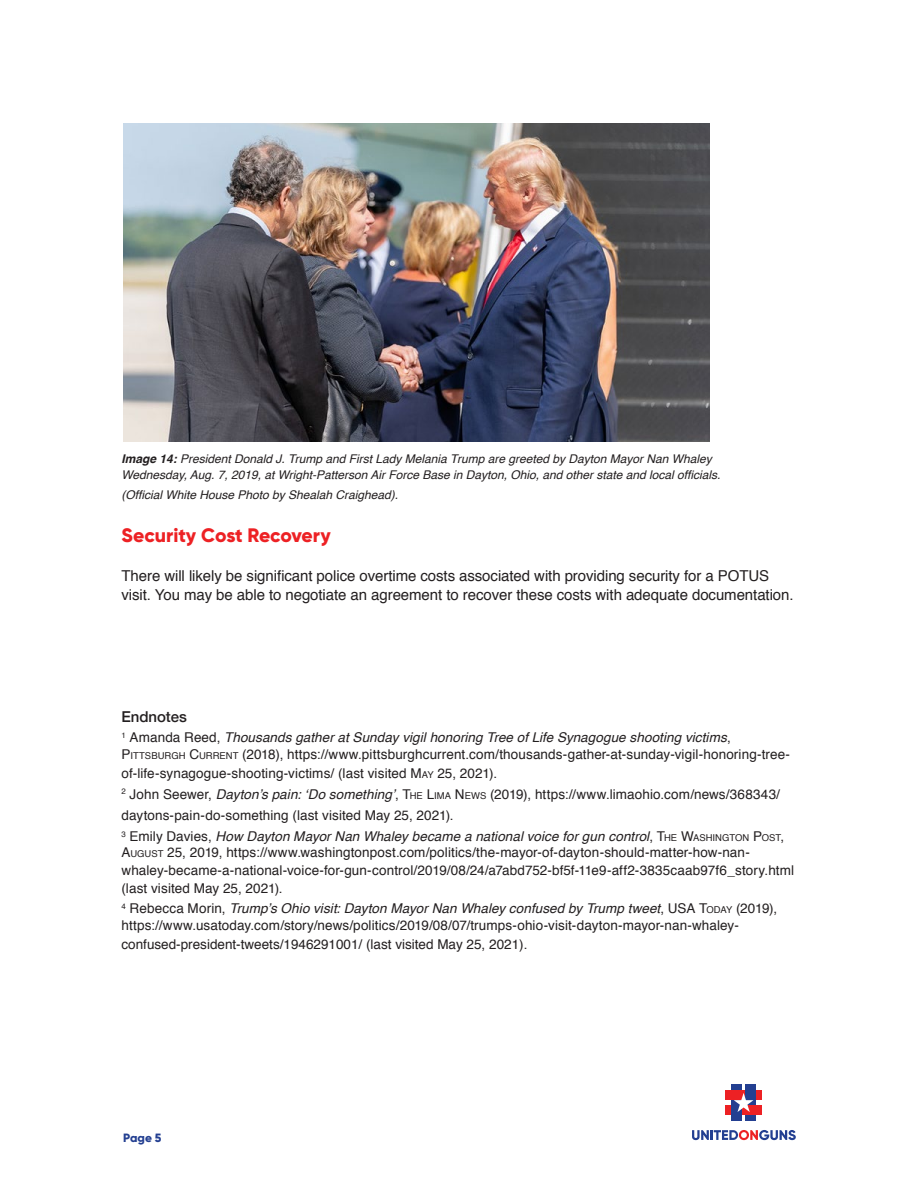
<style>
.page{position:relative;width:918px;height:1188px;background:#fff}
.page>*{position:absolute;margin:0;border:0;box-sizing:border-box;transform-origin:0 0}
.t1{font:800 19.5px "Gilroy";letter-spacing:-.005em;color:#ed2124}
.t2{font:15px/19.5px "Helvetica";letter-spacing:-.005em;color:#231f20}
.t3{font:500 15px "Helvetica Neue";letter-spacing:-.005em;color:#231f20}
.t4{font:13.5px/21.1px "Helvetica";letter-spacing:.01em;color:#231f20}
.t5{font:italic 12px/16.5px "Helvetica";color:#231f20}
.t6{font:800 12px "Gilroy";color:#233f91}
.s1{font-weight:700}
.s2{font-style:italic}
.s3{font-style:inherit}
.s4{font-size:9.45px}
</style>
<div class="page">
<div style="left:725px;top:1090px;width:37px;height:10px;background:#ed2124"></div>
<svg style="left:746px;top:1102px;width:10px;height:18px"></svg>
<div style="left:746px;top:1084px;width:10px;height:18px;background:#233f91"></div>
<div style="left:731px;top:1084px;width:10px;height:36px;background:#233f91"></div>
<div style="left:725px;top:1105px;width:37px;height:9px;background:#ed2124"></div>
<div style="left:725px;top:1090px;width:19px;height:10px;background:#ed2124"></div>
<div style="left:731px;top:1103px;width:10px;height:17px;background:#233f91"></div>
<svg style="left:734px;top:1093px;width:20px;height:19px"></svg>
<svg style="left:692px;top:1130px;width:104px;height:10px"></svg>
<img style="left:123px;top:123px;width:587px;height:319px">
<p class="t5" style="left:122px;top:451px;width:601px"><span class="s1">Image 14:</span> President Donald J. Trump and First Lady Melania Trump are greeted by Dayton Mayor Nan Whaley<br>Wednesday, Aug. 7, 2019, at Wright-Patterson Air Force Base in Dayton, Ohio, and other state and local officials.</p>
<p class="t5" style="left:121px;top:487px;width:278px">(Official White House Photo by Shealah Craighead).</p>
<h1 class="t1" style="left:121px;top:523px;width:211px">Security Cost Recovery</h1>
<p class="t2" style="left:121px;top:566px;width:674px">There will likely be significant police overtime costs associated with providing security for a POTUS visit. You may be able to negotiate an agreement to recover these costs with adequate documentation.</p>
<p class="t3" style="left:122px;top:704px;width:67px">Endnotes</p>
<p class="t4" style="left:122px;top:730px;width:670px;line-height:16.8px"><sup>1</sup> Amanda Reed, <span class="s2">Thousands gather at Sunday vigil honoring Tree of Life Synagogue shooting victims</span>,<br><span class="s3">P</span><span class="s4">ITTSBURGH</span> <span class="s3">C</span><span class="s4">URRENT</span> <span class="s3">(2018),</span> https://www.pittsburghcurrent.com/thousands-gather-at-sunday-vigil-honoring-tree-</p>
<p class="t4" style="left:121px;top:763px;width:664px">of-life-synagogue-shooting-victims/ (last visited <span class="s3">M</span><span class="s4">AY</span> <span class="s3">25, 2021).<br></span><sup>2</sup> John Seewer, <span class="s2">Dayton’s pain: ‘Do something’</span>, <span class="s3">T</span><span class="s4">HE</span> <span class="s3">L</span><span class="s4">IMA</span> <span class="s3">N</span><span class="s4">EWS</span> <span class="s3">(2019),</span> https://www.limaohio.com/news/368343/ daytons-pain-do-something (last visited May 25, 2021).<br><sup>3</sup> Emily Davies, <span class="s2">How Dayton Mayor Nan Whaley became a national voice for gun control</span>, <span class="s3">T</span><span class="s4">HE</span> <span class="s3">W</span><span class="s4">ASHINGTON</span> <span class="s3">P</span><span class="s4">OST</span><span class="s3">,</span></p>
<p class="t4" style="left:121px;top:843px;width:674px;line-height:18px"><span class="s3">A</span><span class="s4">UGUST</span> <span class="s3">25, 2019,</span> https://www.washingtonpost.com/politics/the-mayor-of-dayton-should-matter-how-nan&shy;whaley-became-a-national-voice-for-gun-control/2019/08/24/a7abd752-bf5f-11e9-aff2-3835caab97f6_story.html (last visited May 25, 2021).</p>
<p class="t4" style="left:122px;top:901px;width:657px;line-height:16.8px"><sup>4</sup> Rebecca Morin, <span class="s2">Trump’s Ohio visit: Dayton Mayor Nan Whaley confused by Trump tweet</span>, <span class="s3">USA T</span><span class="s4">ODAY</span> <span class="s3">(2019), </span>https://www.usatoday.com/story/news/politics/2019/08/07/trumps-ohio-visit-dayton-mayor-nan-whaley-</p>
<p class="t4" style="left:122px;top:934px;width:407px">confused-president-tweets/1946291001/ (last visited May 25, 2021).</p>
<p class="t6" style="left:123px;top:1130px;width:40px">Page 5</p>
</div>
